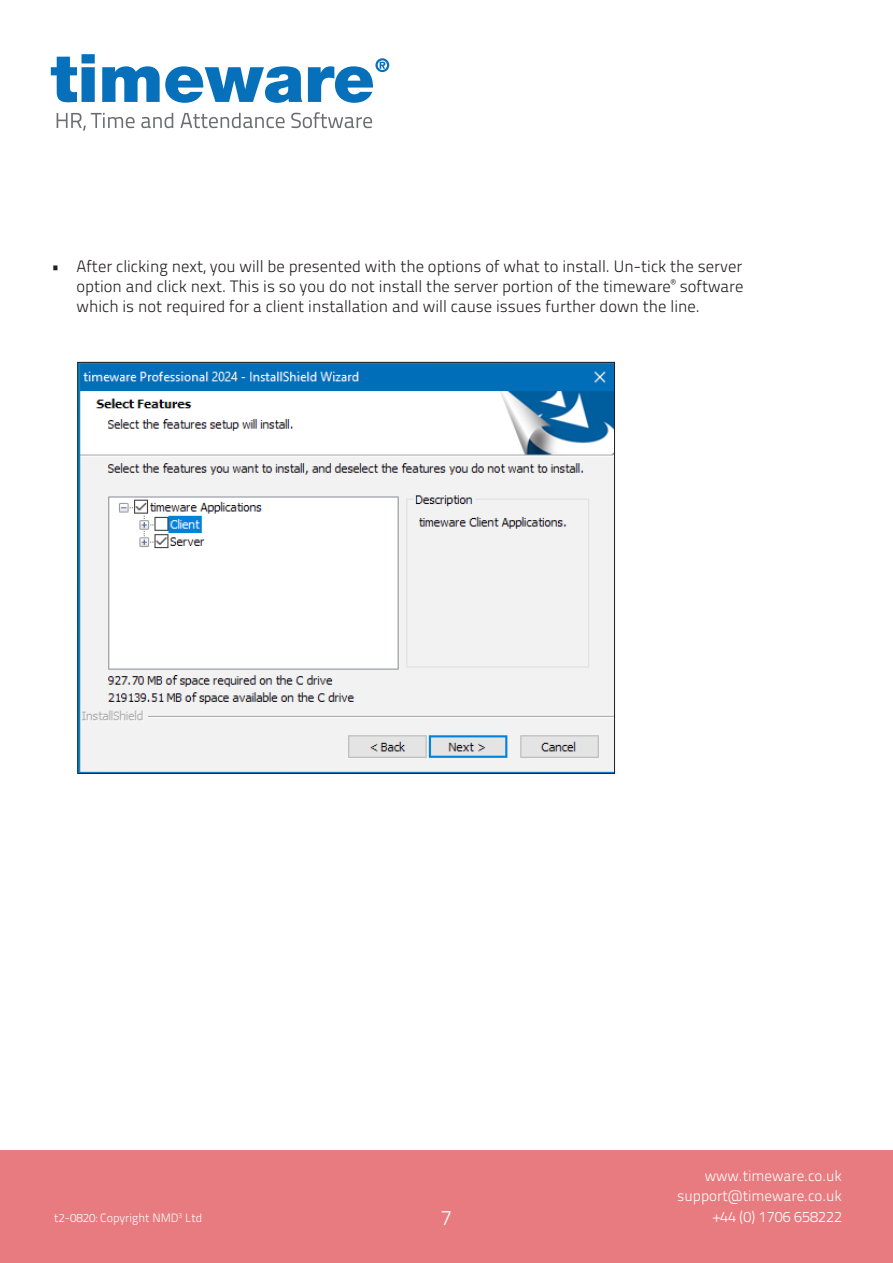
<style>
.page{position:relative;width:893px;height:1263px;background:#fff}
.page>*{position:absolute;margin:0;border:0;box-sizing:border-box;transform-origin:0 0}
.t1{font:21px "Titillium Text 22 L 250 wt";color:#fff}
.t2{font:16.5px/19.8px "Titillium Text 22 L 250 wt";color:#231f20;text-align:justify}
.t3{font:15px/20.5px "Titillium Text 22 L 250 wt";color:#fff;text-align:right}
.t4{font:12px "Titillium Text 22 L 250 wt";color:#fff}
</style>
<div class="page">
<div style="left:0;top:1150px;width:893px;height:113px;background:#e87b7f"></div>
<svg style="left:51px;top:54px;width:338px;height:49px"></svg>
<svg style="left:57px;top:112px;width:315px;height:19px"></svg>
<img style="left:80px;top:364px;width:533px;height:408px">
<p class="t2" style="left:77px;top:255px;width:668px;text-indent:-26px">• After clicking next, you will be presented with the options of what to install. Un-tick the server option and click next. This is so you do not install the server portion of the timeware<sup>®</sup> software which is not required for a client installation and will cause issues further down the line.</p>
<p class="t4" style="left:54px;top:1209px;width:150px">t2-0820: Copyright NMD<sup>3</sup> Ltd</p>
<p class="t3" style="left:677px;top:1164px;width:166px">www.timeware.co.uk support@timeware.co.uk</p>
<p class="t1" style="left:441px;top:1202px;width:13px">7</p>
<p class="t3" style="left:714px;top:1205px;width:130px">+44 (0) 1706 658222</p>
</div>
